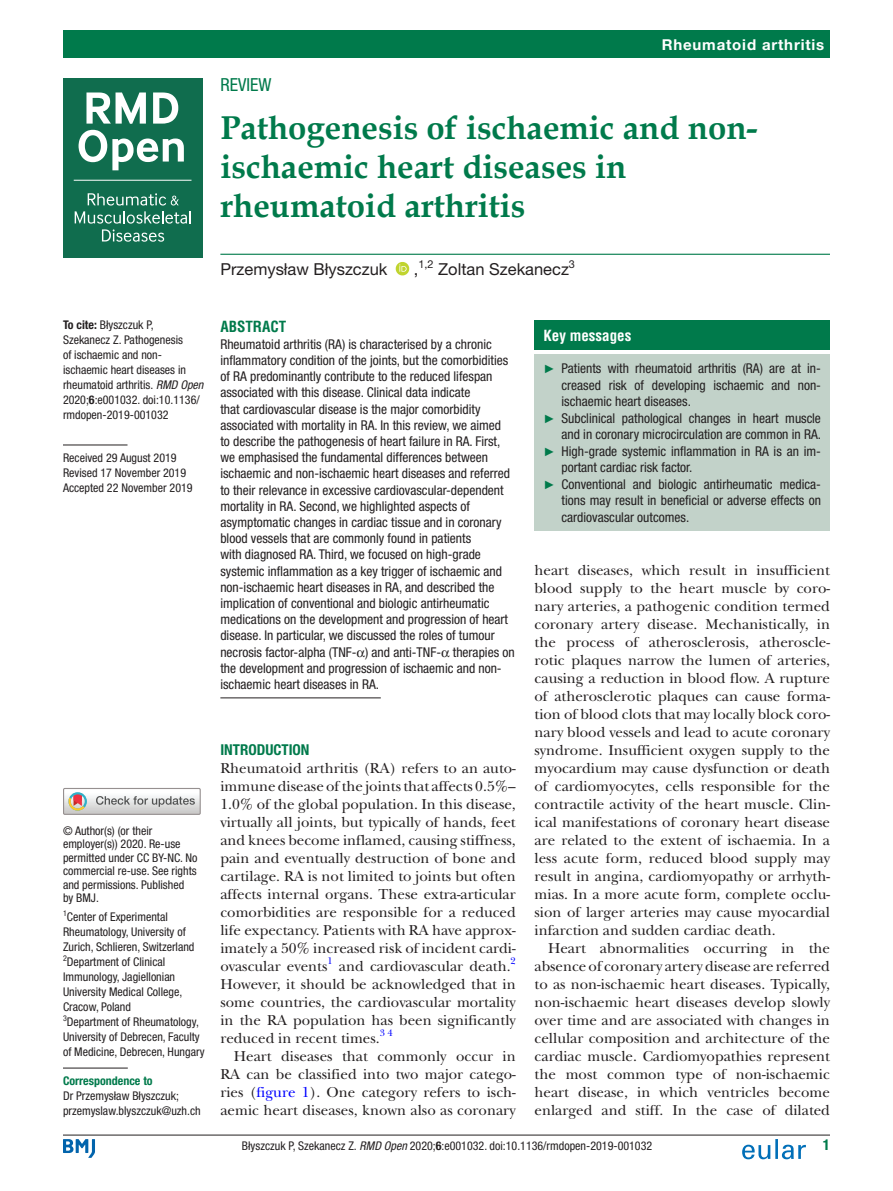
<style>
.page{position:relative;width:893px;height:1191px;background:#fff}
.page>*{position:absolute;margin:0;border:0;box-sizing:border-box;transform-origin:0 0}
.t1{font:700 33px/39px "Book Antiqua";color:#007a4b}
.t2{font:condensed 18px "Helvetica Neue LT Std";color:#007a4b}
.t3{font:16.5px "Helvetica Neue LT Std";color:#231f20}
.t4{font:15px/18px "New Baskerville";color:#231f20;text-align:justify}
.t5{font:700 15px "Helvetica Neue LT Std";letter-spacing:.055em;color:#fff}
.t6{font:700 condensed 15px "Helvetica Neue LT Std";color:#007a4b}
.t7{font:700 condensed 15px "Helvetica";color:#fff}
.t8{font:700 condensed 15px "Helvetica";color:#007a4b}
.t9{font:condensed 13.5px/16.2px "Helvetica Neue LT Std";color:#231f20}
.t10{font:condensed 12px/15px "Helvetica Neue LT Std";color:#231f20}
.t11{font:700 condensed 12px "Helvetica Neue LT Std";color:#007a4b}
.t12{font:10.95px "Helvetica Neue LT Std";color:#231f20}
.t13{font:9.9px "New Baskerville";color:#00f}
.t14{font:condensed 7.95px "Helvetica Neue LT Std";color:#231f20}
.s1{font-weight:700}
.s2{font-style:italic}
.s3{color:#00f}
.s4{font-family:"Arial";font-stretch:normal;font-size:12px;color:#007a4b}
</style>
<div class="page">
<hr style="left:63px;top:1134px;width:767px;height:1px;background:#231f20">
<svg style="left:742px;top:1139px;width:64px;height:20px"></svg>
<svg style="left:63px;top:1139px;width:32px;height:18px"></svg>
<hr style="left:220px;top:254px;width:610px;height:1px;background:#007a4b">
<svg style="left:396px;top:262px;width:13px;height:13px"></svg>
<hr style="left:63px;top:444px;width:65px;height:1px;background:#231f20">
<hr style="left:63px;top:1067px;width:65px;height:1px;background:#231f20">
<div style="left:63px;top:788px;width:138px;height:27px;border:1px solid #969090"></div>
<svg style="left:64px;top:788px;width:136px;height:26px"></svg>
<div style="left:63px;top:78px;width:139px;height:179px;background:#106d4e"></div>
<svg style="left:86px;top:92px;width:60px;height:32px"></svg>
<svg style="left:153px;top:92px;width:25px;height:32px"></svg>
<svg style="left:79px;top:130px;width:105px;height:40px"></svg>
<hr style="left:74px;top:180px;width:117px;height:1px;background:#fff">
<svg style="left:88px;top:193px;width:91px;height:12px"></svg>
<svg style="left:75px;top:211px;width:116px;height:31px"></svg>
<div style="left:63px;top:31px;width:767px;height:27px;background:#007a4b"></div>
<div style="left:535px;top:320px;width:295px;height:30px;background:#007a4b"></div>
<div style="left:535px;top:354px;width:295px;height:177px;background:#c2d2c9"></div>
<hr style="left:220px;top:697px;width:161px;height:1px;background:#231f20">
<p class="t5" style="left:662px;top:35px;width:164px">Rheumatoid arthritis</p>
<p class="t2" style="left:220px;top:74px;width:52px">Review</p>
<h1 class="t1" style="left:220px;top:108px;width:539px">Pathogenesis of ischaemic and non&shy;ischaemic heart diseases in rheumatoid arthritis</h1>
<p class="t12" style="left:418px;top:258px;width:17px">1,2</p>
<p class="t3" style="left:438px;top:260px;width:132px">Zoltan Szekanecz</p>
<p class="t12" style="left:569px;top:258px;width:8px">3</p>
<p class="t3" style="left:220px;top:260px;width:169px">Przemysław Błyszczuk</p>
<p class="t3" style="left:414px;top:260px;width:6px">,</p>
<p class="t10" style="left:63px;top:317px;width:142px"><span class="s1">To cite:</span> Błyszczuk P,<br>Szekanecz Z. Pathogenesis<br>of ischaemic and non&shy;ischaemic heart diseases in rheumatoid arthritis. <span class="s2">RMD Open<br></span>2020;<span class="s1">6</span>:e001032. doi:10.1136/ rmdopen-2019-001032</p>
<p class="t10" style="left:63px;top:450px;width:131px">Received 29 August 2019<br>Revised 17 November 2019<br>Accepted 22 November 2019</p>
<p class="t10" style="left:63px;top:823px;width:136px;line-height:13.5px">© Author(s) (or their employer(s)) 2020. Re-use permitted under CC BY-NC. No commercial re-use. See rights and permissions. Published by BMJ.</p>
<p class="t14" style="left:63px;top:908px;width:5px">1</p>
<p class="t10" style="left:63px;top:909px;width:133px;text-indent:4px">Center of Experimental<br>Rheumatology, University of<br>Zurich, Schlieren, Switzerland</p>
<p class="t14" style="left:63px;top:953px;width:5px">2</p>
<p class="t10" style="left:63px;top:954px;width:121px;text-indent:4px">Department of Clinical<br>Immunology, Jagiellonian<br>University Medical College,<br>Cracow, Poland</p>
<p class="t14" style="left:63px;top:1013px;width:5px">3</p>
<p class="t10" style="left:63px;top:1014px;width:143px;text-align:center">Department of Rheumatology,<br>University of Debrecen, Faculty of Medicine, Debrecen, Hungary</p>
<p class="t11" style="left:63px;top:1073px;width:91px">Correspondence to</p>
<p class="t10" style="left:63px;top:1088px;width:139px">Dr Przemysław Błyszczuk; przemyslaw.blyszczuk@uzh.ch</p>
<p class="t8" style="left:220px;top:317px;width:67px">Abstract</p>
<p class="t9" style="left:220px;top:336px;width:296px">Rheumatoid arthritis (RA) is characterised by a chronic inflammatory condition of the joints, but the comorbidities of RA predominantly contribute to the reduced lifespan associated with this disease. Clinical data indicate<br>that cardiovascular disease is the major comorbidity associated with mortality in RA. In this review, we aimed<br>to describe the pathogenesis of heart failure in RA. First, we emphasised the fundamental differences between ischaemic and non-ischaemic heart diseases and referred to their relevance in excessive cardiovascular-dependent mortality in RA. Second, we highlighted aspects of asymptomatic changes in cardiac tissue and in coronary blood vessels that are commonly found in patients<br>with diagnosed RA. Third, we focused on high-grade systemic inflammation as a key trigger of ischaemic and non-ischaemic heart diseases in RA, and described the implication of conventional and biologic antirheumatic medications on the development and progression of heart disease. In particular, we discussed the roles of tumour necrosis factor-alpha (TNF- ) and anti-TNF- therapies on the development and progression of ischaemic and non&shy;ischaemic heart diseases in RA.</p>
<p class="t6" style="left:220px;top:740px;width:91px">Introduction</p>
<p class="t4" style="left:220px;top:759px;width:297px">Rheumatoid arthritis (RA) refers to an auto&shy;immune disease of the joints that affects 0.5%– 1.0% of the global population. In this disease, virtually all joints, but typically of hands, feet and knees become inflamed, causing stiffness, pain and eventually destruction of bone and cartilage. RA is not limited to joints but often affects internal organs. These extra-articular comorbidities are responsible for a reduced life expectancy. Patients with RA have approx&shy;imately a 50% increased risk of incident cardi&shy;ovascular events<sup>1</sup> and cardiovascular death.</p>
<p class="t13" style="left:511px;top:955px;width:7px">2</p>
<p class="t4" style="left:220px;top:975px;width:297px">However, it should be acknowledged that in some countries, the cardiovascular mortality in the RA population has been significantly reduced in recent times.</p>
<p class="t13" style="left:380px;top:1027px;width:14px">3 4</p>
<p class="t4" style="left:220px;top:1047px;width:297px;text-indent:14px">Heart diseases that commonly occur in RA can be classified into two major catego&shy;ries (<span class="s3">figure 1</span>). One category refers to isch&shy;aemic heart diseases, known also as coronary</p>
<p class="t7" style="left:544px;top:326px;width:89px">Key messages</p>
<p class="t9" style="left:544px;top:360px;width:279px"><span class="s4">►</span> Patients with rheumatoid arthritis (RA) are at in-</p>
<p class="t9" style="left:562px;top:377px;width:261px">creased risk of developing ischaemic and non-</p>
<p class="t9" style="left:562px;top:393px;width:131px">ischaemic heart diseases.</p>
<p class="t9" style="left:544px;top:410px;width:279px"><span class="s4">►</span> Subclinical pathological changes in heart muscle</p>
<p class="t9" style="left:562px;top:426px;width:261px">and in coronary microcirculation are common in RA.</p>
<p class="t9" style="left:544px;top:443px;width:279px"><span class="s4">►</span> High-grade systemic inflammation in RA is an im-</p>
<p class="t9" style="left:562px;top:459px;width:132px">portant cardiac risk factor.</p>
<p class="t9" style="left:544px;top:476px;width:279px"><span class="s4">►</span> Conventional and biologic antirheumatic medica-</p>
<p class="t9" style="left:562px;top:492px;width:261px">tions may result in beneficial or adverse effects on</p>
<p class="t9" style="left:562px;top:509px;width:129px">cardiovascular outcomes.</p>
<p class="t4" style="left:535px;top:561px;width:297px">heart diseases, which result in insufficient blood supply to the heart muscle by coro&shy;nary arteries, a pathogenic condition termed coronary artery disease. Mechanistically, in the process of atherosclerosis, atheroscle&shy;rotic plaques narrow the lumen of arteries, causing a reduction in blood flow. A rupture of atherosclerotic plaques can cause forma&shy;tion of blood clots that may locally block coro&shy;nary blood vessels and lead to acute coronary syndrome. Insufficient oxygen supply to the myocardium may cause dysfunction or death of cardiomyocytes, cells responsible for the contractile activity of the heart muscle. Clin&shy;ical manifestations of coronary heart disease are related to the extent of ischaemia. In a less acute form, reduced blood supply may result in angina, cardiomyopathy or arrhyth&shy;mias. In a more acute form, complete occlu&shy;sion of larger arteries may cause myocardial infarction and sudden cardiac death.</p>
<p class="t4" style="left:535px;top:939px;width:297px;text-indent:14px">Heart abnormalities occurring in the absence of coronary artery disease are referred to as non-ischaemic heart diseases. Typically, non-ischaemic heart diseases develop slowly over time and are associated with changes in cellular composition and architecture of the cardiac muscle. Cardiomyopathies represent the most common type of non-ischaemic heart disease, in which ventricles become enlarged and stiff. In the case of dilated</p>
<p class="t10" style="left:242px;top:1138px;width:412px">Błyszczuk P, Szekanecz Z. <span class="s2">RMD Open</span> 2020;<span class="s1">6</span>:e001032. doi:10.1136/rmdopen-2019-001032</p>
<p class="t6" style="left:823px;top:1135px;width:9px">1</p>
</div>
